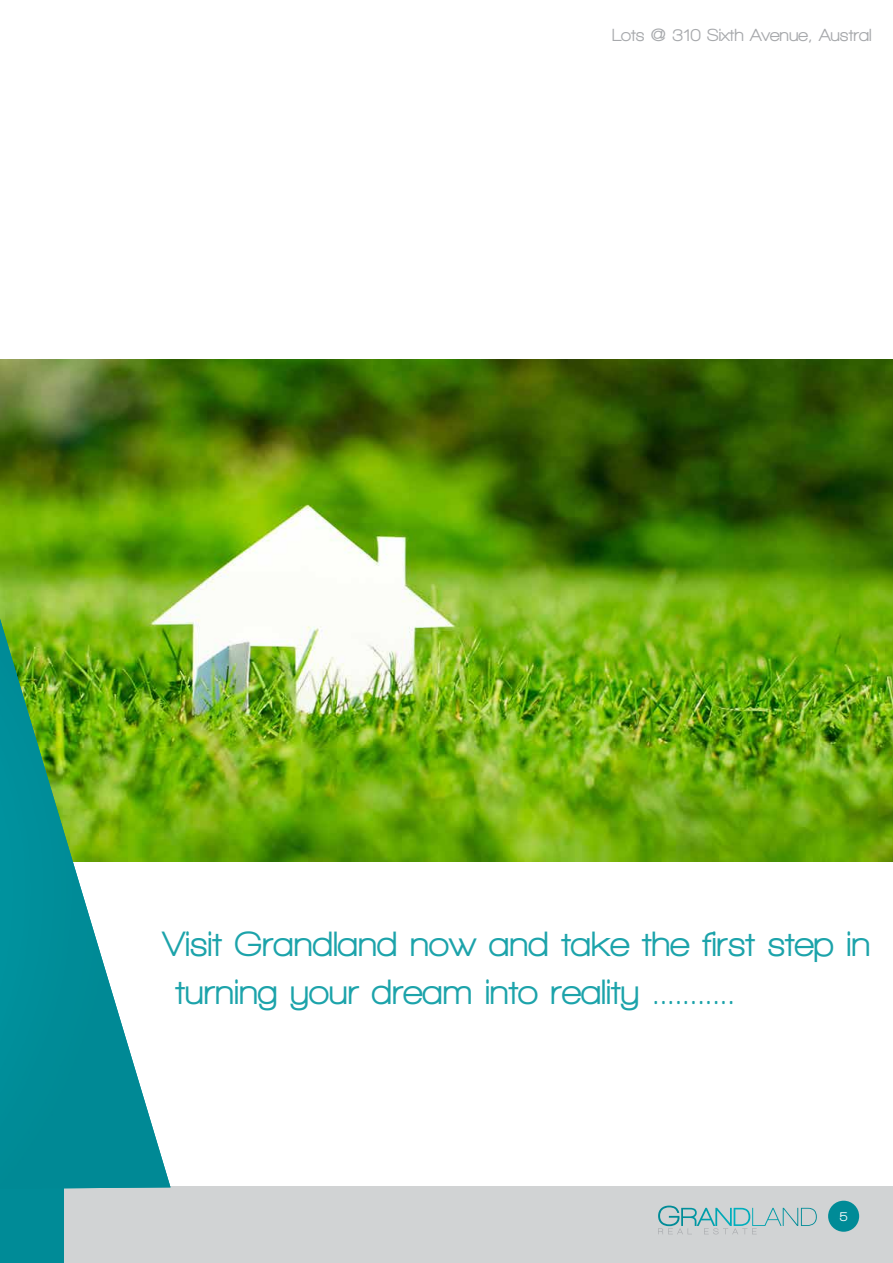
<style>
.page{position:relative;width:893px;height:1263px;background:#fff}
.page>*{position:absolute;margin:0;border:0;box-sizing:border-box;transform-origin:0 0}
.t1{font:800 36px/48px "Walkway";color:#1ca3aa}
.t2{font:800 18px "Walkway";color:#a7a9ac}
.t3{font:800 13.5px "Walkway";color:#fff}
</style>
<div class="page">
<div style="left:0;top:1186px;width:893px;height:77px;background:#d1d3d4"></div>
<div style="left:0;top:1186px;width:64px;height:77px;background:#008b97"></div>
<div style="left:828px;top:1201px;width:31px;height:31px;background:#008b97;border-radius:50%"></div>
<svg style="left:658px;top:1205px;width:159px;height:29px"></svg>
<img style="left:0;top:359px;width:893px;height:502px">
<img style="left:0;top:619px;width:171px;height:570px">
<p class="t2" style="left:612px;top:25px;width:261px">Lots @ 310 Sixth Avenue, Austral</p>
<p class="t1" style="left:175px;top:920px;width:696px;text-indent:-13px">Visit Grandland now and take the first step in turning your dream into reality ...........</p>
<p class="t3" style="left:840px;top:1209px;width:9px">5</p>
</div>
